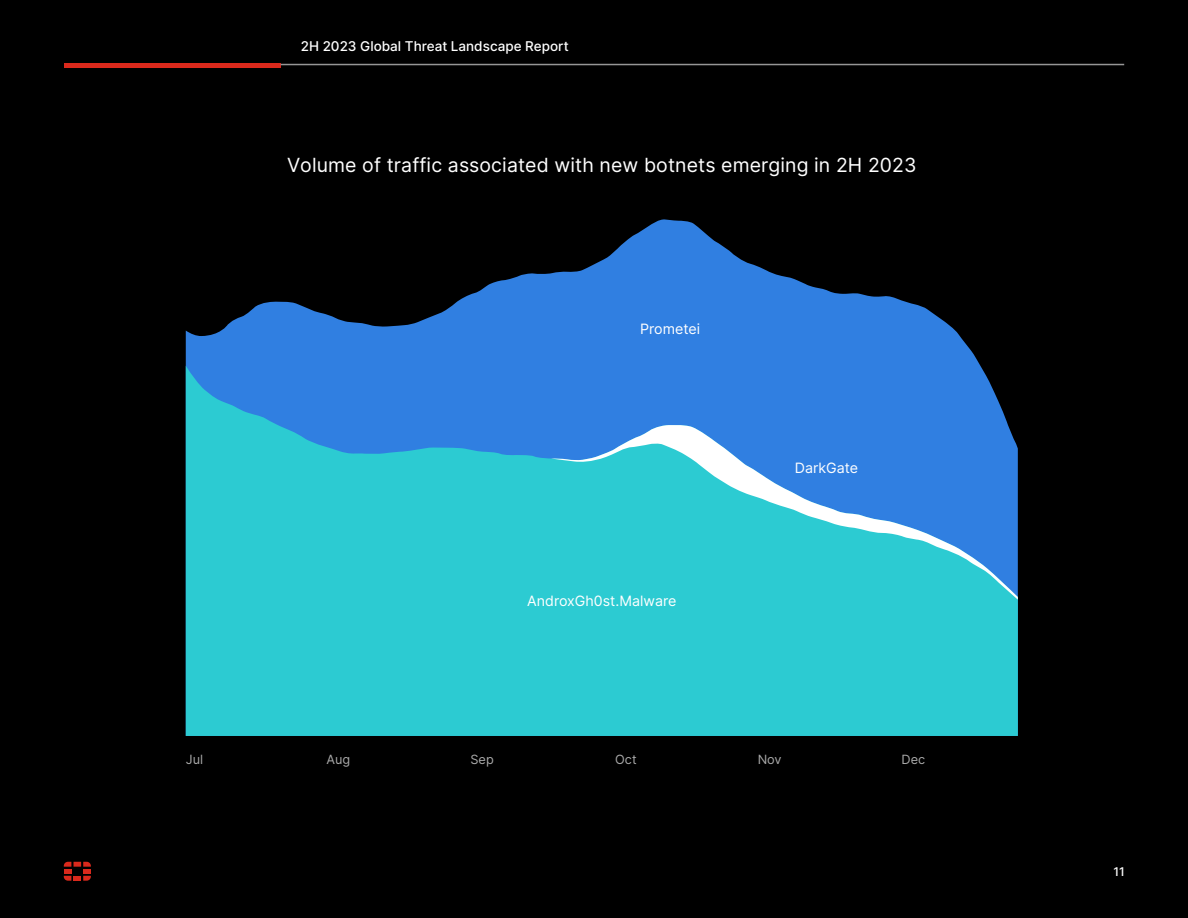
<style>
.page{position:relative;width:1188px;height:918px;background:#000}
.page>*{position:absolute;margin:0;border:0;box-sizing:border-box;transform-origin:0 0}
.t1{font:19.5px "Inter";letter-spacing:.005em;color:#fff}
.t2{font:14.25px "Inter";color:#fff}
.t3{font:500 13.5px "Inter";color:#fff}
.t4{font:12.75px "Inter";color:#a9a9a9}
.t5{font:500 12px "Inter";color:#fff}
</style>
<div class="page">
<hr style="left:64px;top:64px;width:217px;height:4px;background:#da291c">
<hr style="left:281px;top:64px;width:843px;height:1px;background:#969696">
<svg style="left:64px;top:862px;width:27px;height:19px"></svg>
<svg style="left:186px;top:219px;width:795px;height:147px;fill:#307fe1"></svg>
<svg style="left:186px;top:366px;width:832px;height:370px;background:#2cb8d4"></svg>
<svg style="left:551px;top:424px;width:467px;height:176px;background:#3eb2da"></svg>
<p class="t3" style="left:301px;top:36px;width:270px">2H 2023 Global Threat Landscape Report</p>
<p class="t1" style="left:287px;top:151px;width:631px">Volume of traffic associated with new botnets emerging in 2H 2023</p>
<p class="t2" style="left:640px;top:319px;width:62px">Prometei</p>
<p class="t2" style="left:527px;top:590px;width:151px">AndroxGh0st.Malware</p>
<p class="t2" style="left:795px;top:457px;width:65px">DarkGate</p>
<p class="t4" style="left:186px;top:750px;width:19px">Jul</p>
<p class="t4" style="left:326px;top:750px;width:25px">Aug</p>
<p class="t4" style="left:471px;top:750px;width:25px">Sep</p>
<p class="t4" style="left:615px;top:750px;width:23px">Oct</p>
<p class="t4" style="left:758px;top:750px;width:26px">Nov</p>
<p class="t4" style="left:902px;top:750px;width:25px">Dec</p>
<p class="t5" style="left:1114px;top:863px;width:13px">11</p>
</div>
